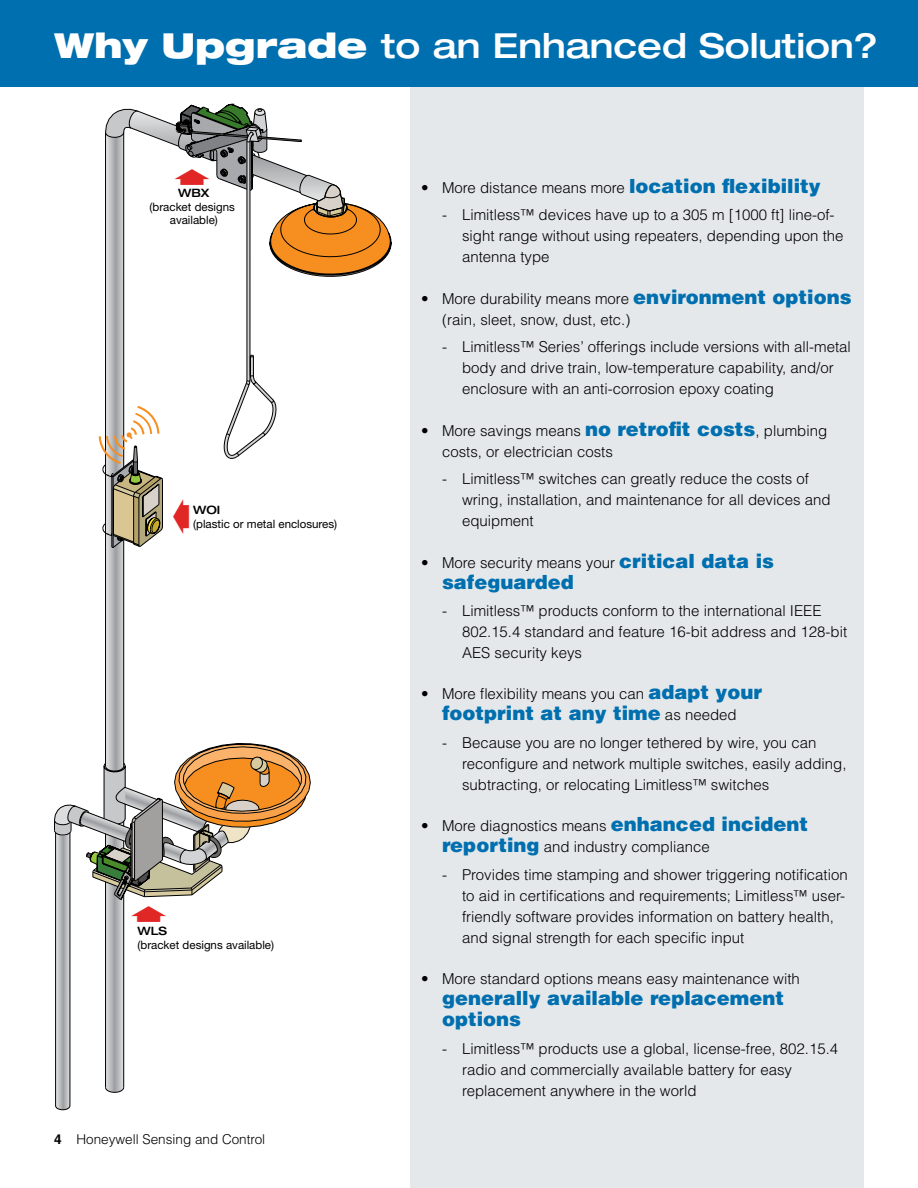
<style>
.page{position:relative;width:918px;height:1188px;background:#fff}
.page>*{position:absolute;margin:0;border:0;box-sizing:border-box;transform-origin:0 0}
.t1{font:500 expanded 34.5px "Helvetica Neue LT Std";color:#fff}
.t2{font:900 19.5px/21px "Helvetica LT Std";color:#006faf}
.t3{font:300 15px/21px "Helvetica LT Std";color:#000}
.t4{font:300 13.5px "Helvetica LT Std";color:#000}
.t5{font:11.55px/13.8px "Helvetica Neue LT Std";color:#000;text-align:center}
.t6{font:500 expanded 11.55px "Helvetica Neue LT Std";color:#000}
.s1{font-weight:900}
.s2{font-weight:700}
.s3{font-weight:900;font-size:19.5px;color:#006faf}
.s4{font-weight:300;font-size:15px;color:#000}
</style>
<div class="page">
<div style="left:410px;top:84px;width:454px;height:1104px;background:#e4e8ea"></div>
<div style="left:0;top:0;width:918px;height:87px;background:#006faf"></div>
<svg style="left:54px;top:104px;width:337px;height:1006px"></svg>
<h1 class="t1" style="left:54px;top:25px;width:826px"><span class="s1">Why Upgrade</span> to an Enhanced Solution?</h1>
<p class="t6" style="left:178px;top:186px;width:33px">WBX</p>
<p class="t5" style="left:150px;top:199px;width:87px">(bracket designs available)</p>
<p class="t6" style="left:193px;top:503px;width:29px">WOI</p>
<p class="t5" style="left:193px;top:517px;width:146px">(plastic or metal enclosures)</p>
<p class="t6" style="left:138px;top:924px;width:31px">WLS</p>
<p class="t5" style="left:138px;top:937px;width:138px">(bracket designs available)</p>
<p class="t4" style="left:54px;top:1130px;width:213px"><span class="s2">4</span> Honeywell Sensing and Control</p>
<p class="t3" style="left:421px;top:177px;width:401px">• More distance means more <span class="s3">location flexibility</span></p>
<p class="t3" style="left:462px;top:204px;width:383px;text-indent:-20px">- Limitless™ devices have up to a 305 m [1000 ft] line-of&shy;sight range without using repeaters, depending upon the antenna type</p>
<p class="t3" style="left:442px;top:288px;width:411px;text-indent:-21px">• More durability means more <span class="s3">environment options </span>(rain, sleet, snow, dust, etc.)</p>
<p class="t3" style="left:462px;top:336px;width:390px;text-indent:-20px">- Limitless™ Series’ offerings include versions with all-metal body and drive train, low-temperature capability, and/or enclosure with an anti-corrosion epoxy coating</p>
<p class="t3" style="left:442px;top:420px;width:387px;text-indent:-21px">• More savings means <span class="s3">no retrofit costs</span>, plumbing costs, or electrician costs</p>
<p class="t3" style="left:462px;top:468px;width:370px;text-indent:-20px">- Limitless™ switches can greatly reduce the costs of wring, installation, and maintenance for all devices and equipment</p>
<p class="t3" style="left:421px;top:552px;width:355px">• More security means your <span class="s3">critical data is</span></p>
<h2 class="t2" style="left:442px;top:571px;width:133px">safeguarded</h2>
<p class="t3" style="left:462px;top:600px;width:387px;text-indent:-20px">- Limitless™ products conform to the international IEEE<br>802.15.4 standard and feature 16-bit address and 128-bit<br>AES security keys</p>
<p class="t3" style="left:421px;top:683px;width:343px">• More flexibility means you can <span class="s3">adapt your</span></p>
<h2 class="t2" style="left:442px;top:703px;width:296px">footprint at any time <span class="s4">as needed</span></h2>
<p class="t3" style="left:462px;top:732px;width:386px;text-indent:-20px">- Because you are no longer tethered by wire, you can reconfigure and network multiple switches, easily adding, subtracting, or relocating Limitless™ switches</p>
<p class="t3" style="left:442px;top:815px;width:368px;text-indent:-21px">• More diagnostics means <span class="s3">enhanced incident reporting</span> and industry compliance</p>
<p class="t3" style="left:462px;top:864px;width:387px;text-indent:-20px">- Provides time stamping and shower triggering notification to aid in certifications and requirements; Limitless™ user&shy;friendly software provides information on battery health, and signal strength for each specific input</p>
<p class="t3" style="left:421px;top:968px;width:380px">• More standard options means easy maintenance with</p>
<h2 class="t2" style="left:442px;top:987px;width:344px">generally available replacement options</h2>
<p class="t3" style="left:462px;top:1038px;width:378px;text-indent:-20px">- Limitless™ products use a global, license-free, 802.15.4 radio and commercially available battery for easy replacement anywhere in the world</p>
</div>
